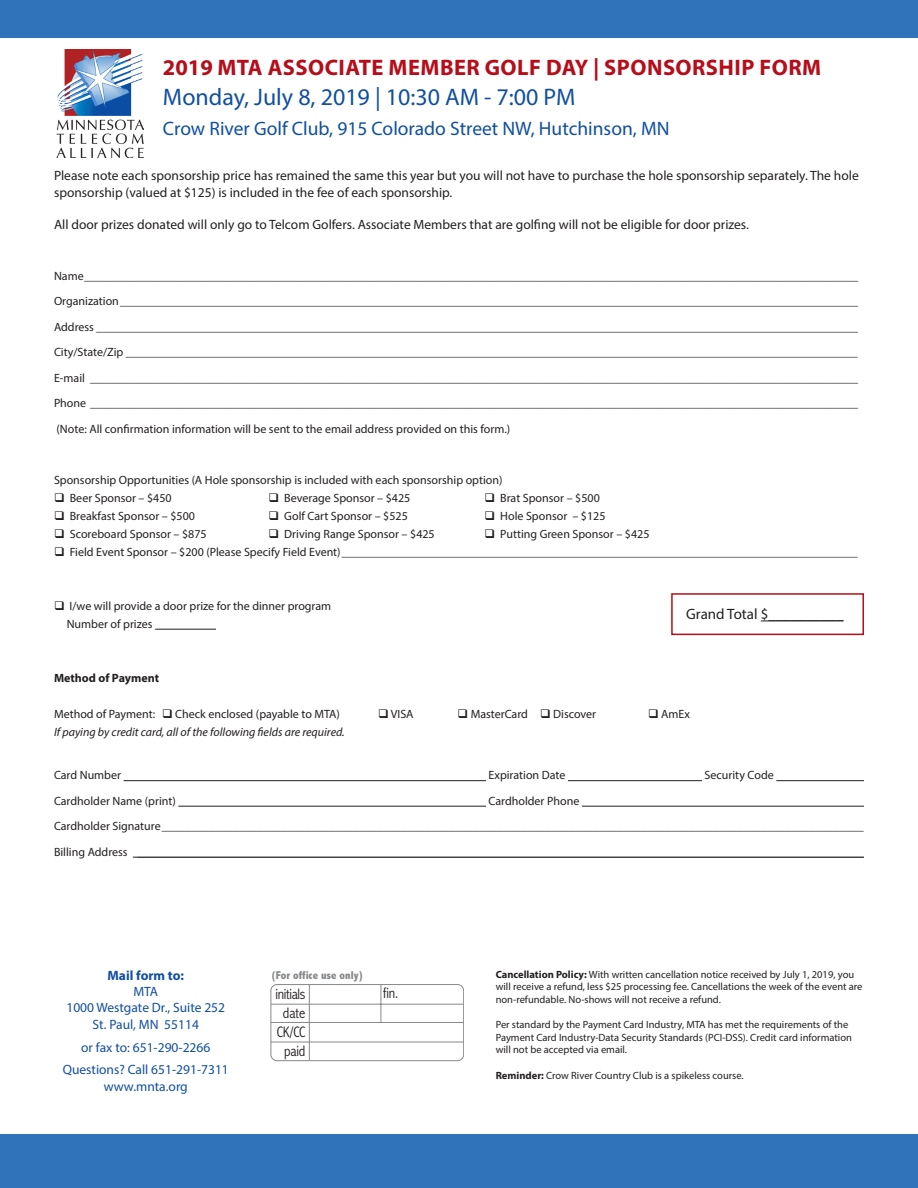
<style>
.page{position:relative;width:918px;height:1188px;background:#fff}
.page>*{position:absolute;margin:0;border:0;box-sizing:border-box;transform-origin:0 0}
.t1{font:24px "Myriad Pro";color:#114fa0}
.t2{font:700 22.5px "Myriad Pro";letter-spacing:.02em;color:#b50e1a}
.t3{font:19.5px "Myriad Pro";color:#114fa0}
.t4{font:300 condensed 15.3px/19px "Abadi";letter-spacing:-.02em;color:#231f20;text-align:center}
.t5{font:15px "Myriad Pro";color:#231f20}
.t6{font:13.5px/16.2px "Myriad Pro";color:#231f20}
.t7{font:13.5px/16.2px "Myriad Pro";color:#114fa0;text-align:center}
.t8{font:700 13.5px "Myriad Pro";color:#114fa0}
.t9{font:12px/25.5px "Myriad Pro";color:#231f20}
.t10{font:italic 12px "Myriad Pro";color:#231f20}
.t11{font:700 12px "Myriad Pro";color:#231f20}
.t12{font:800 condensed 11.4px "Abadi";color:#86888b}
.t13{font:10.5px/12.6px "Myriad Pro";color:#231f20}
.s1{font-weight:700}
</style>
<div class="page">
<hr style="left:155px;top:629px;width:61px;height:1px;background:#231f20">
<hr style="left:124px;top:780px;width:362px;height:1px;background:#231f20">
<hr style="left:568px;top:780px;width:134px;height:1px;background:#231f20">
<hr style="left:776px;top:780px;width:88px;height:1px;background:#231f20">
<hr style="left:178px;top:806px;width:308px;height:1px;background:#231f20">
<hr style="left:582px;top:806px;width:282px;height:1px;background:#231f20">
<hr style="left:133px;top:857px;width:731px;height:1px;background:#231f20">
<div style="left:0;top:0;width:918px;height:38px;background:#3073ba"></div>
<hr style="left:271px;top:1004px;width:193px;height:1px;background:#86888b">
<hr style="left:271px;top:1022px;width:193px;height:1px;background:#86888b">
<hr style="left:271px;top:1042px;width:193px;height:1px;background:#86888b">
<hr style="left:381px;top:985px;width:1px;height:38px;background:#86888b">
<hr style="left:309px;top:985px;width:1px;height:76px;background:#86888b">
<div style="left:271px;top:984px;width:193px;height:77px;border:1px solid #86888b;border-radius:6px"></div>
<div style="left:0;top:1134px;width:918px;height:54px;background:#3073ba"></div>
<hr style="left:761px;top:621px;width:83px;height:1px;background:#231f20">
<div style="left:671px;top:593px;width:193px;height:42px;border:2px solid #b50e1a"></div>
<img style="left:56px;top:50px;width:88px;height:108px">
<h2 class="t2" style="left:163px;top:53px;width:660px">2019 MTA ASSOCIATE MEMBER GOLF DAY | SPONSORSHIP FORM</h2>
<h1 class="t1" style="left:163px;top:83px;width:414px">Monday, July 8, 2019 | 10:30 AM - 7:00 PM</h1>
<h3 class="t3" style="left:163px;top:117px;width:508px">Crow River Golf Club, 915 Colorado Street NW, Hutchinson, MN</h3>
<p class="t6" style="left:54px;top:168px;width:806px">Please note each sponsorship price has remained the same this year but you will not have to purchase the hole sponsorship separately. The hole sponsorship (valued at $125) is included in the fee of each sponsorship.</p>
<p class="t6" style="left:54px;top:216px;width:696px">All door prizes donated will only go to Telcom Golfers. Associate Members that are golfing will not be eligible for door prizes.</p>
<p class="t9" style="left:54px;top:263px;width:805px;text-align:justify">Name_________________________________________________________________________________________________________________________________ Organization___________________________________________________________________________________________________________________________ Address _______________________________________________________________________________________________________________________________ City/State/Zip __________________________________________________________________________________________________________________________ E-mail ________________________________________________________________________________________________________________________________ Phone ________________________________________________________________________________________________________________________________ (Note: All confirmation information will be sent to the email address provided on this form.)</p>
<p class="t9" style="left:54px;top:467px;width:450px">Sponsorship Opportunities (A Hole sponsorship is included with each sponsorship option)</p>
<p class="t9" style="left:54px;top:485px;width:119px">❑ Beer Sponsor – $450</p>
<p class="t9" style="left:268px;top:485px;width:143px">❑ Beverage Sponsor – $425</p>
<p class="t9" style="left:484px;top:485px;width:117px">❑ Brat Sponsor – $500</p>
<p class="t9" style="left:54px;top:503px;width:143px">❑ Breakfast Sponsor – $500</p>
<p class="t9" style="left:268px;top:503px;width:141px">❑ Golf Cart Sponsor – $525</p>
<p class="t9" style="left:484px;top:503px;width:123px">❑ Hole Sponsor – $125</p>
<p class="t9" style="left:54px;top:521px;width:154px">❑ Scoreboard Sponsor – $875</p>
<p class="t9" style="left:268px;top:521px;width:168px">❑ Driving Range Sponsor – $425</p>
<p class="t9" style="left:484px;top:521px;width:167px">❑ Putting Green Sponsor – $425</p>
<p class="t9" style="left:54px;top:539px;width:805px">❑ Field Event Sponsor – $200 (Please Specify Field Event)______________________________________________________________________________________</p>
<p class="t9" style="left:67px;top:597px;width:266px;line-height:18px;text-indent:-13px">❑ I/we will provide a door prize for the dinner program<br>Number of prizes</p>
<p class="t5" style="left:686px;top:605px;width:159px">Grand Total $__________</p>
<p class="t11" style="left:54px;top:670px;width:107px">Method of Payment</p>
<p class="t9" style="left:54px;top:701px;width:287px">Method of Payment: ❑ Check enclosed (payable to MTA)</p>
<p class="t9" style="left:378px;top:701px;width:37px">❑ VISA</p>
<p class="t9" style="left:457px;top:701px;width:140px">❑ MasterCard ❑ Discover</p>
<p class="t9" style="left:648px;top:701px;width:44px">❑ AmEx</p>
<p class="t10" style="left:54px;top:725px;width:292px">If paying by credit card, all of the following fields are required.</p>
<p class="t9" style="left:54px;top:763px;width:69px">Card Number</p>
<p class="t9" style="left:489px;top:763px;width:78px">Expiration Date</p>
<p class="t9" style="left:705px;top:763px;width:71px">Security Code</p>
<p class="t9" style="left:54px;top:788px;width:123px">Cardholder Name (print)</p>
<p class="t9" style="left:54px;top:788px;width:811px;text-indent:435px">Cardholder Phone<br>Cardholder Signature_____________________________________________________________________________________________________________________<br>Billing Address _________________________________________________________________________________________________________________________</p>
<p class="t8" style="left:107px;top:967px;width:78px">Mail form to:</p>
<p class="t12" style="left:271px;top:969px;width:94px">(For office use only)</p>
<p class="t7" style="left:66px;top:983px;width:160px">MTA<br>1000 Westgate Dr., Suite 252<br>St. Paul, MN 55114</p>
<p class="t7" style="left:63px;top:1035px;width:168px;line-height:23px">or fax to: 651-290-2266<br>Questions? Call 651-291-7311</p>
<p class="t7" style="left:104px;top:1078px;width:86px">www.mnta.org</p>
<p class="t4" style="left:276px;top:984px;width:31px">initials date<br>CK/CC paid</p>
<p class="t4" style="left:383px;top:983px;width:17px">fin.</p>
<p class="t13" style="left:496px;top:968px;width:368px"><span class="s1">Cancellation Policy:</span> With written cancellation notice received by July 1, 2019, you will receive a refund, less $25 processing fee. Cancellations the week of the event are non-refundable. No-shows will not receive a refund.</p>
<p class="t13" style="left:496px;top:1018px;width:358px">Per standard by the Payment Card Industry, MTA has met the requirements of the<br>Payment Card Industry-Data Security Standards (PCI-DSS). Credit card information will not be accepted via email.</p>
<p class="t13" style="left:496px;top:1069px;width:250px"><span class="s1">Reminder:</span> Crow River Country Club is a spikeless course.</p>
</div>
